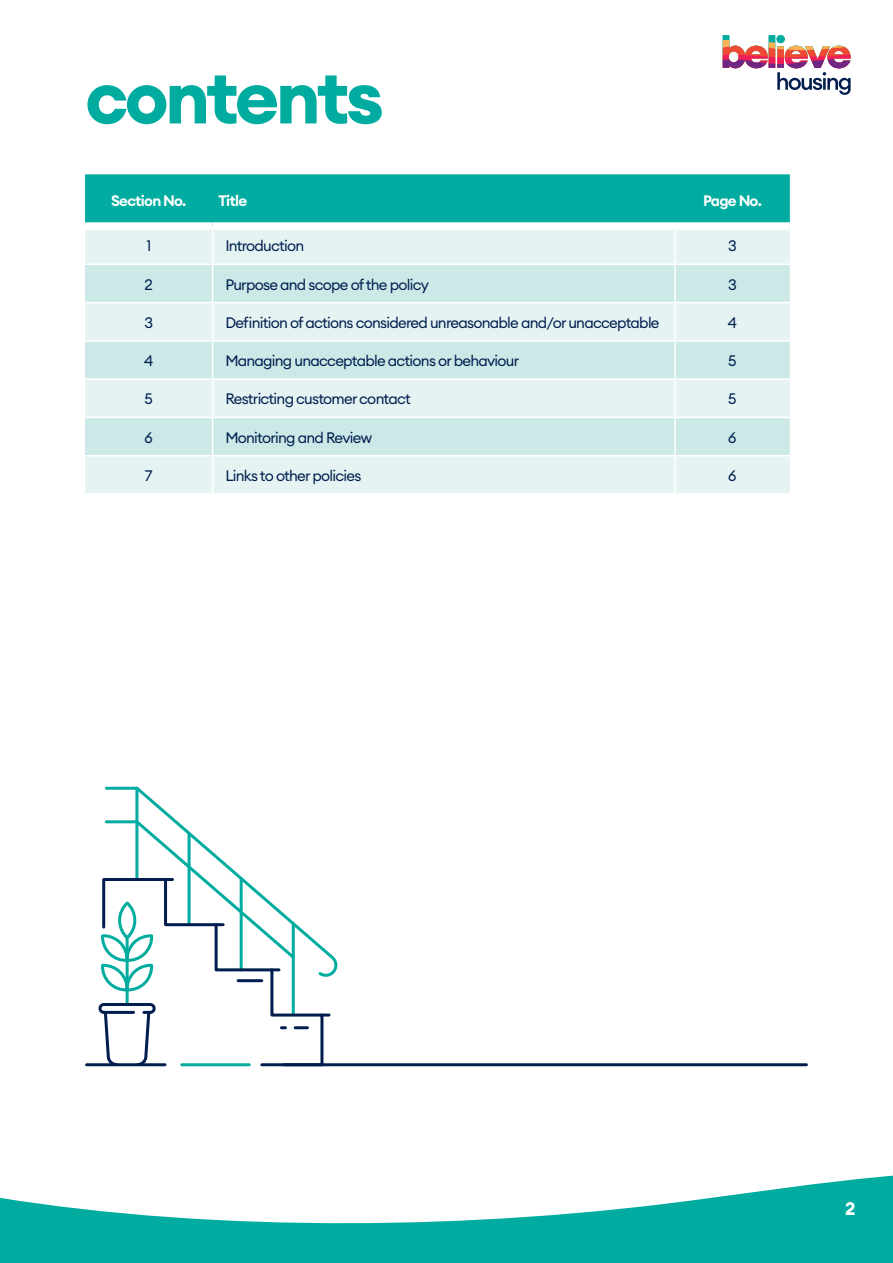
<style>
.page{position:relative;width:893px;height:1263px;background:#fff}
.page>*{position:absolute;margin:0;border:0;box-sizing:border-box;transform-origin:0 0}
.t1{font:700 75px "Euclid Circular A";letter-spacing:-.05em;color:#00aca0}
.t2{font:700 18px "Euclid Circular A";color:#fff}
.t3{font:15px "Euclid Circular A";letter-spacing:-.05em;color:#001d4e}
.t4{font:600 15px "Euclid Circular A";letter-spacing:-.05em;color:#fff}
</style>
<div class="page">
<svg style="left:723px;top:35px;width:128px;height:60px"></svg>
<svg style="left:0;top:1175px;width:893px;height:88px;fill:#00aca0"></svg>
<div style="left:85px;top:174px;width:705px;height:48px;background:#00aca0"></div>
<div style="left:85px;top:230px;width:705px;height:263px;background:#e5f4f3"></div>
<svg style="left:85px;top:265px;width:705px;height:190px;background:#d6edeb"></svg>
<hr style="left:212px;top:230px;width:1px;height:34px;background:#fff">
<hr style="left:674px;top:230px;width:2px;height:34px;background:#fff">
<hr style="left:85px;top:264px;width:128px;height:1px;background:#fff">
<hr style="left:213px;top:264px;width:462px;height:1px;background:#fff">
<hr style="left:212px;top:265px;width:1px;height:37px;background:#fff">
<hr style="left:675px;top:264px;width:115px;height:1px;background:#fff">
<hr style="left:674px;top:265px;width:2px;height:37px;background:#fff">
<hr style="left:85px;top:302px;width:128px;height:1px;background:#fff">
<hr style="left:213px;top:302px;width:462px;height:1px;background:#fff">
<hr style="left:212px;top:303px;width:1px;height:37px;background:#fff">
<hr style="left:675px;top:302px;width:115px;height:1px;background:#fff">
<hr style="left:674px;top:303px;width:2px;height:37px;background:#fff">
<hr style="left:85px;top:340px;width:128px;height:2px;background:#fff">
<hr style="left:213px;top:340px;width:462px;height:2px;background:#fff">
<hr style="left:212px;top:342px;width:1px;height:36px;background:#fff">
<hr style="left:675px;top:340px;width:115px;height:2px;background:#fff">
<hr style="left:674px;top:342px;width:2px;height:36px;background:#fff">
<hr style="left:85px;top:378px;width:128px;height:2px;background:#fff">
<hr style="left:213px;top:378px;width:462px;height:2px;background:#fff">
<hr style="left:212px;top:380px;width:1px;height:37px;background:#fff">
<hr style="left:675px;top:378px;width:115px;height:2px;background:#fff">
<hr style="left:674px;top:380px;width:2px;height:37px;background:#fff">
<hr style="left:85px;top:417px;width:128px;height:1px;background:#fff">
<hr style="left:213px;top:417px;width:462px;height:1px;background:#fff">
<hr style="left:212px;top:418px;width:1px;height:37px;background:#fff">
<hr style="left:675px;top:417px;width:115px;height:1px;background:#fff">
<hr style="left:674px;top:418px;width:2px;height:37px;background:#fff">
<hr style="left:85px;top:455px;width:128px;height:1px;background:#fff">
<hr style="left:213px;top:455px;width:462px;height:1px;background:#fff">
<hr style="left:212px;top:456px;width:1px;height:37px;background:#fff">
<hr style="left:675px;top:455px;width:115px;height:1px;background:#fff">
<hr style="left:674px;top:456px;width:2px;height:37px;background:#fff">
<hr style="left:87px;top:1063px;width:78px;height:3px;background:#001d4e">
<hr style="left:262px;top:1063px;width:544px;height:3px;background:#001d4e">
<svg style="left:97px;top:786px;width:242px;height:281px"></svg>
<h1 class="t1" style="left:85px;top:48px;width:301px">contents</h1>
<p class="t4" style="left:111px;top:191px;width:77px">Section No.</p>
<p class="t4" style="left:219px;top:191px;width:30px">Title</p>
<p class="t4" style="left:703px;top:191px;width:60px">Page No.</p>
<p class="t3" style="left:146px;top:236px;width:6px">1</p>
<p class="t3" style="left:225px;top:236px;width:80px">Introduction</p>
<p class="t3" style="left:728px;top:236px;width:10px">3</p>
<p class="t3" style="left:145px;top:274px;width:10px">2</p>
<p class="t3" style="left:225px;top:274px;width:205px">Purpose and scope of the policy</p>
<p class="t3" style="left:728px;top:274px;width:10px">3</p>
<p class="t3" style="left:144px;top:313px;width:10px">3</p>
<p class="t3" style="left:225px;top:313px;width:436px">Definition of actions considered unreasonable and/or unacceptable</p>
<p class="t3" style="left:728px;top:313px;width:11px">4</p>
<p class="t3" style="left:144px;top:351px;width:11px">4</p>
<p class="t3" style="left:225px;top:351px;width:295px">Managing unacceptable actions or behaviour</p>
<p class="t3" style="left:728px;top:351px;width:10px">5</p>
<p class="t3" style="left:145px;top:389px;width:10px">5</p>
<p class="t3" style="left:225px;top:389px;width:187px">Restricting customer contact</p>
<p class="t3" style="left:728px;top:389px;width:10px">5</p>
<p class="t3" style="left:145px;top:428px;width:10px">6</p>
<p class="t3" style="left:225px;top:428px;width:148px">Monitoring and Review</p>
<p class="t3" style="left:728px;top:428px;width:10px">6</p>
<p class="t3" style="left:145px;top:466px;width:9px">7</p>
<p class="t3" style="left:225px;top:466px;width:138px">Links to other policies</p>
<p class="t3" style="left:728px;top:466px;width:10px">6</p>
<p class="t2" style="left:845px;top:1197px;width:12px">2</p>
</div>
